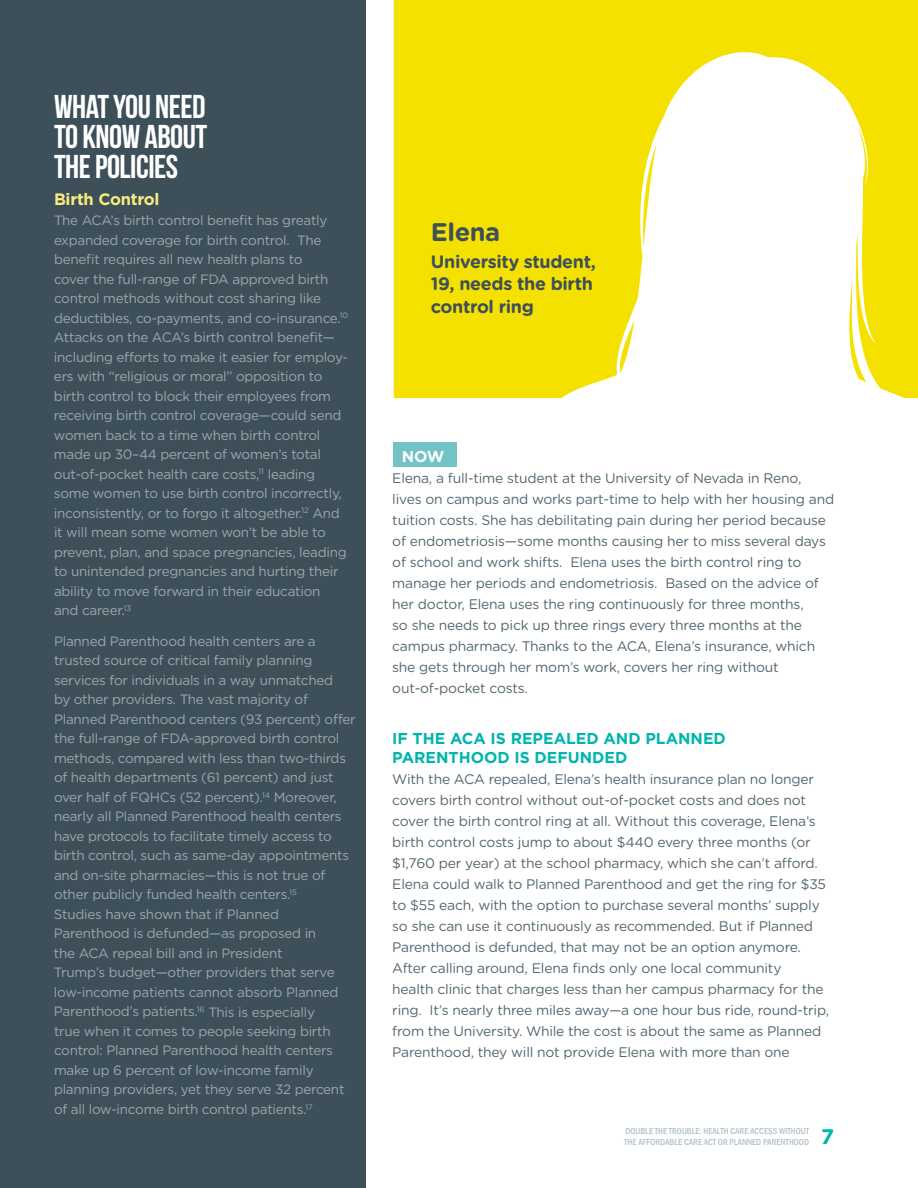
<style>
.page{position:relative;width:918px;height:1188px;background:#fff}
.page>*{position:absolute;margin:0;border:0;box-sizing:border-box;transform-origin:0 0}
.t1{font:33px/30px "Bebas Neue";letter-spacing:-.015em;color:#fff;text-align:justify}
.t2{font:700 25.5px "Gotham Rounded";letter-spacing:-.02em;color:#3d505a}
.t3{font:700 21px "Gotham";color:#00b5ad}
.t4{font:700 18px/22.5px "Gotham Rounded";letter-spacing:-.02em;color:#3d505a}
.t5{font:700 16.5px "Gotham";color:#f9eb7f}
.t6{font:700 15.75px/19.5px "Gotham";color:#00b5ad}
.t7{font:700 15.75px "Gotham";color:#fff}
.t8{font:13.8px/21px "Gotham Rounded";letter-spacing:-.015em;color:#546670}
.t9{font:13.5px/19.5px "Gotham";letter-spacing:-.02em;color:#9fa5aa}
.t10{font:500 condensed 9px/10.8px "Franklin Gothic";color:#b1c0c9;text-align:right}
</style>
<div class="page">
<div style="left:0;top:0;width:366px;height:1188px;background:#3d505a"></div>
<div style="left:394px;top:0;width:524px;height:398px;background:#f5e100"></div>
<svg style="left:511px;top:45px;width:407px;height:354px"></svg>
<div style="left:393px;top:442px;width:63px;height:25px;background:#72c3c6"></div>
<h1 class="t1" style="left:54px;top:91px;width:155px">WHAT YOU NEED TO KNOW ABOUT THE POLICIES</h1>
<p class="t5" style="left:54px;top:189px;width:107px">BIRTH CONTROL</p>
<p class="t9" style="left:54px;top:210px;width:296px">The ACA’s birth control benefit has greatly expanded coverage for birth control. The benefit requires all new health plans to<br>cover the full-range of FDA approved birth control methods without cost sharing like deductibles, co-payments, and co-insurance.<sup>10<br></sup>Attacks on the ACA’s birth control benefit— including efforts to make it easier for employ&shy;ers with “religious or moral” opposition to birth control to block their employees from receiving birth control coverage—could send women back to a time when birth control made up 30–44 percent of women’s total out-of-pocket health care costs,<sup>11</sup> leading some women to use birth control incorrectly, inconsistently, or to forgo it altogether.<sup>12</sup> And it will mean some women won’t be able to prevent, plan, and space pregnancies, leading to unintended pregnancies and hurting their ability to move forward in their education and career.<sup>13</sup></p>
<p class="t9" style="left:54px;top:631px;width:303px">Planned Parenthood health centers are a trusted source of critical family planning services for individuals in a way unmatched<br>by other providers. The vast majority of Planned Parenthood centers (93 percent) offer the full-range of FDA-approved birth control methods, compared with less than two-thirds of health departments (61 percent) and just over half of FQHCs (52 percent).<sup>14</sup> Moreover, nearly all Planned Parenthood health centers have protocols to facilitate timely access to birth control, such as same-day appointments and on-site pharmacies—this is not true of other publicly funded health centers.<sup>15<br></sup>Studies have shown that if Planned Parenthood is defunded—as proposed in<br>the ACA repeal bill and in President<br>Trump’s budget—other providers that serve low-income patients cannot absorb Planned Parenthood’s patients.<sup>16</sup> This is especially<br>true when it comes to people seeking birth control: Planned Parenthood health centers make up 6 percent of low-income family planning providers, yet they serve 32 percent of all low-income birth control patients.<sup>17</sup></p>
<h2 class="t2" style="left:431px;top:213px;width:71px">Elena</h2>
<h3 class="t4" style="left:431px;top:250px;width:167px">University student,<br>19, needs the birth control ring</h3>
<p class="t7" style="left:402px;top:446px;width:15px">NOW</p>
<p class="t8" style="left:392px;top:467px;width:443px">Elena, a full-time student at the University of Nevada in Reno,<br>lives on campus and works part-time to help with her housing and tuition costs. She has debilitating pain during her period because of endometriosis—some months causing her to miss several days of school and work shifts. Elena uses the birth control ring to manage her periods and endometriosis. Based on the advice of her doctor, Elena uses the ring continuously for three months,<br>so she needs to pick up three rings every three months at the campus pharmacy. Thanks to the ACA, Elena’s insurance, which she gets through her mom’s work, covers her ring without out-of-pocket costs.</p>
<p class="t6" style="left:392px;top:728px;width:335px">I F TH E ACA IS REPEALED AND PLANNED<br>PARENTHOOD IS DEFUNDED</p>
<p class="t8" style="left:392px;top:768px;width:439px">With the ACA repealed, Elena’s health insurance plan no longer covers birth control without out-of-pocket costs and does not cover the birth control ring at all. Without this coverage, Elena’s birth control costs jump to about $440 every three months (or $1,760 per year) at the school pharmacy, which she can’t afford.<br>Elena could walk to Planned Parenthood and get the ring for $35 to $55 each, with the option to purchase several months’ supply so she can use it continuously as recommended. But if Planned Parenthood is defunded, that may not be an option anymore.<br>After calling around, Elena finds only one local community<br>health clinic that charges less than her campus pharmacy for the ring. It’s nearly three miles away—a one hour bus ride, round-trip, from the University. While the cost is about the same as Planned Parenthood, they will not provide Elena with more than one</p>
<p class="t10" style="left:624px;top:1126px;width:169px">SS WITHOUT<br>THE AFFORDABLE CARE ACT OR PLANNED PARENTHOOD</p>
<p class="t10" style="left:625px;top:1126px;width:131px">DOUBLE THE TROUBLE: HEALTH CARE ACCE</p>
<h3 class="t3" style="left:821px;top:1123px;width:14px">7</h3>
</div>
